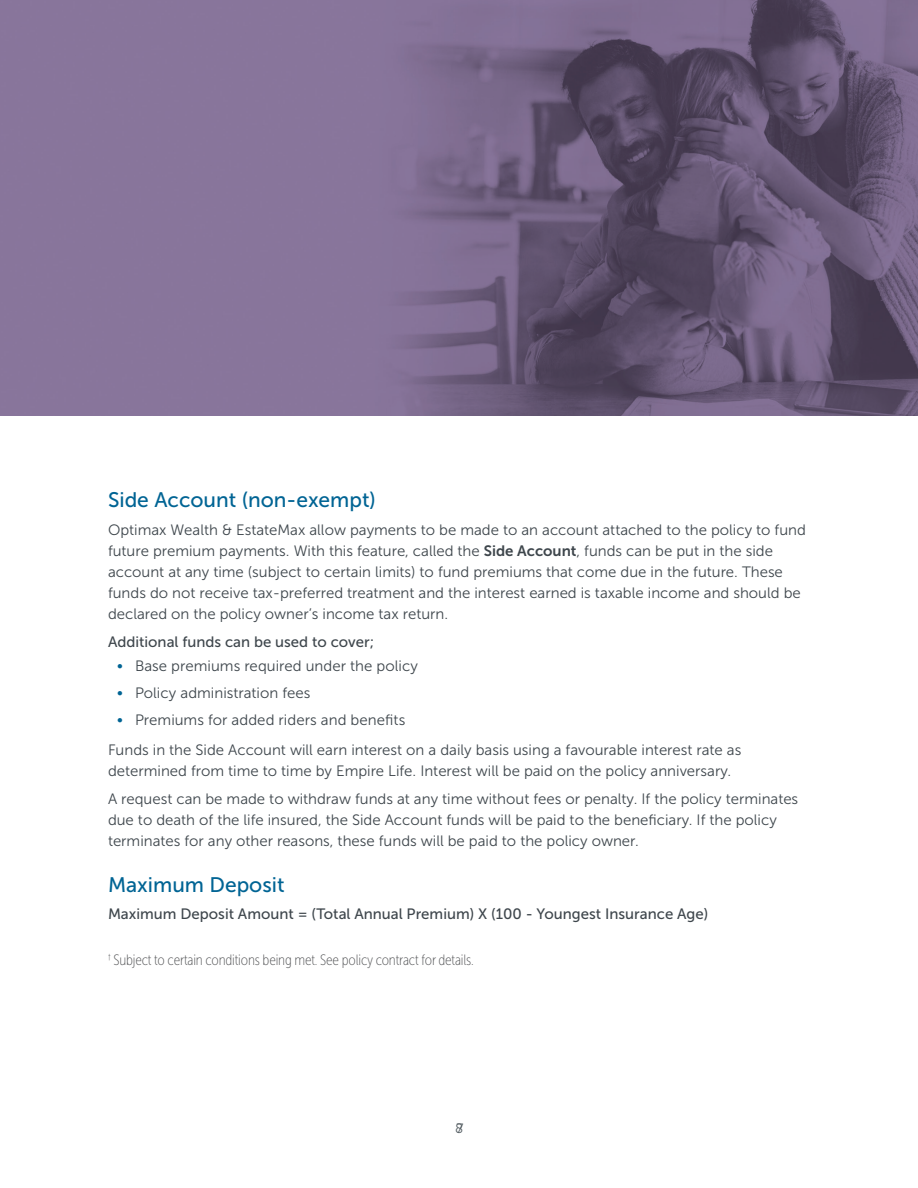
<style>
.page{position:relative;width:918px;height:1188px;background:#fff}
.page>*{position:absolute;margin:0;border:0;box-sizing:border-box;transform-origin:0 0}
.EL_Heading_5_-_14_pt{font:21px "Museo Sans 500";color:#006494}
.EL_Body_Text_-_10_pt{font:15px/21px "Museo Sans 300";color:#3e464c}
.EL_Body_Text_-_10_pt-2{font:15px "Museo Sans 500";color:#3e464c}
.EL_Footnote_Legal{font:15px "Museo Sans Cond 100";letter-spacing:-.01em;color:#57585a}
.t1{font:13.5px "Museo Sans 300";color:#576065}
.s1{font-family:"Museo Sans 700"}
.s2{font-family:"Museo Sans 100";font-size:16.5px;color:#006494}
</style>
<div class="page">
<img style="left:0;top:0;width:918px;height:415px">
<h4 class="EL_Heading_5_-_14_pt" style="left:108px;top:488px;width:269px">Side Account (non-exempt)</h4>
<p class="EL_Body_Text_-_10_pt" style="left:108px;top:519px;width:699px">Optimax Wealth &amp; EstateMax allow payments to be made to an account attached to the policy to fund future premium payments. With this feature, called the <span class="s1">Side Account</span>, funds can be put in the side account at any time (subject to certain limits) to fund premiums that come due in the future. These funds do not receive tax-preferred treatment and the interest earned is taxable income and should be declared on the policy owner’s income tax return.</p>
<p class="EL_Body_Text_-_10_pt-2" style="left:108px;top:633px;width:268px">Additional funds can be used to cover;</p>
<p class="EL_Body_Text_-_10_pt" style="left:117px;top:656px;width:302px"><span class="s2">•</span> Base premiums required under the policy</p>
<p class="EL_Body_Text_-_10_pt" style="left:117px;top:683px;width:195px"><span class="s2">•</span> Policy administration fees</p>
<p class="EL_Body_Text_-_10_pt" style="left:117px;top:710px;width:290px"><span class="s2">•</span> Premiums for added riders and benefits</p>
<p class="EL_Body_Text_-_10_pt" style="left:108px;top:740px;width:635px">Funds in the Side Account will earn interest on a daily basis using a favourable interest rate as determined from time to time by Empire Life. Interest will be paid on the policy anniversary.</p>
<p class="EL_Body_Text_-_10_pt" style="left:108px;top:789px;width:692px">A request can be made to withdraw funds at any time without fees or penalty. If the policy terminates due to death of the life insured, the Side Account funds will be paid to the beneficiary. If the policy terminates for any other reasons, these funds will be paid to the policy owner.</p>
<h4 class="EL_Heading_5_-_14_pt" style="left:108px;top:873px;width:178px">Maximum Deposit</h4>
<p class="EL_Body_Text_-_10_pt-2" style="left:108px;top:906px;width:602px">Maximum Deposit Amount = (Total Annual Premium) X (100 - Youngest Insurance Age)</p>
<p class="EL_Footnote_Legal" style="left:108px;top:952px;width:367px"><sup>†</sup> Subject to certain conditions being met. See policy contract for details.</p>
<p class="t1" style="left:455px;top:1121px;width:10px">87</p>
</div>
